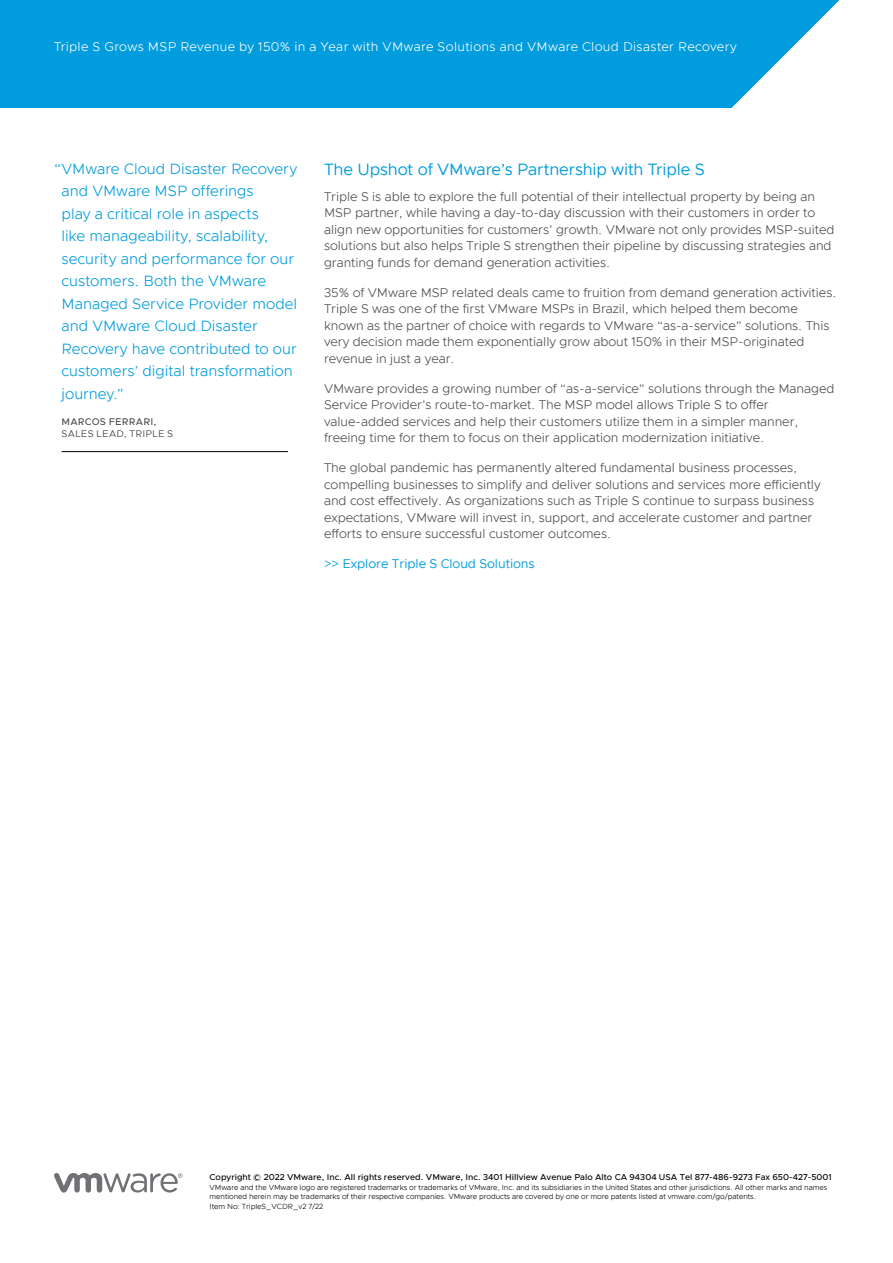
<style>
.page{position:relative;width:893px;height:1263px;background:#fff}
.page>*{position:absolute;margin:0;border:0;box-sizing:border-box;transform-origin:0 0}
.t1{font:16.5px "Metropolis";letter-spacing:-.01em;color:#009cdc}
.t2{font:300 15px/22.5px "Metropolis";color:#009cdc}
.t3{font:300 12.75px/16.5px "Metropolis";letter-spacing:-.005em;color:#4d4d4f}
.t4{font:300 12.75px "Metropolis";letter-spacing:.025em;color:#fff}
.t5{font:12.75px "Metropolis";letter-spacing:-.005em;color:#009cdd}
.t6{font:9.75px "Metropolis";letter-spacing:.015em;color:#4d4d4f}
.t7{font:500 9.75px "Metropolis";letter-spacing:.02em;color:#4d4d4f}
.t8{font:500 8.7px "Metropolis";color:#000}
.t9{font:300 7.5px/9.8px "Metropolis";letter-spacing:-.01em;color:#000}
</style>
<div class="page">
<div style="left:0;top:0;width:839px;height:108px;background:#009cdd"></div>
<hr style="left:62px;top:451px;width:226px;height:1px;background:#000">
<svg style="left:54px;top:1173px;width:129px;height:19px"></svg>
<p class="t4" style="left:54px;top:38px;width:684px">Triple S Grows MSP Revenue by 150% in a Year with VMware Solutions and VMware Cloud Disaster Recovery</p>
<p class="t2" style="left:62px;top:157px;width:237px;text-indent:-8px">“VMware Cloud Disaster Recovery and VMware MSP offerings<br>play a critical role in aspects<br>like manageability, scalability, security and performance for our customers. Both the VMware<br>Managed Service Provider model and VMware Cloud Disaster<br>Recovery have contributed to our customers’ digital transformation journey.”</p>
<p class="t7" style="left:62px;top:415px;width:97px">MARCOS FERRARI,</p>
<p class="t6" style="left:62px;top:428px;width:113px">SALES LEAD, TRIPLE S</p>
<p class="t1" style="left:324px;top:159px;width:382px">The Upshot of VMware’s Partnership with Triple S</p>
<p class="t3" style="left:324px;top:188px;width:512px">Triple S is able to explore the full potential of their intellectual property by being an MSP partner, while having a day-to-day discussion with their customers in order to align new opportunities for customers’ growth. VMware not only provides MSP-suited solutions but also helps Triple S strengthen their pipeline by discussing strategies and granting funds for demand generation activities.</p>
<p class="t3" style="left:324px;top:284px;width:514px">35% of VMware MSP related deals came to fruition from demand generation activities.<br>Triple S was one of the first VMware MSPs in Brazil, which helped them become known as the partner of choice with regards to VMware “as-a-service” solutions. This very decision made them exponentially grow about 150% in their MSP-originated revenue in just a year.</p>
<p class="t3" style="left:324px;top:380px;width:512px">VMware provides a growing number of “as-a-service” solutions through the Managed Service Provider’s route-to-market. The MSP model allows Triple S to offer value-added services and help their customers utilize them in a simpler manner, freeing time for them to focus on their application modernization initiative.</p>
<p class="t3" style="left:324px;top:459px;width:498px">The global pandemic has permanently altered fundamental business processes, compelling businesses to simplify and deliver solutions and services more efficiently and cost effectively. As organizations such as Triple S continue to surpass business expectations, VMware will invest in, support, and accelerate customer and partner efforts to ensure successful customer outcomes.</p>
<p class="t5" style="left:324px;top:556px;width:212px">&gt;&gt; Explore Triple S Cloud Solutions</p>
<p class="t8" style="left:210px;top:1171px;width:624px">Copyright © 2022 VMware, Inc. All rights reserved. VMware, Inc. 3401 Hillview Avenue Palo Alto CA 94304 USA Tel 877-486-9273 Fax 650-427-5001</p>
<p class="t9" style="left:210px;top:1182px;width:619px">VMware and the VMware logo are registered trademarks or trademarks of VMware, Inc. and its subsidiaries in the United States and other jurisdictions. All other marks and names mentioned herein may be trademarks of their respective companies. VMware products are covered by one or more patents listed at vmware.com/go/patents.<br>Item No: TripleS_VCDR_v2 7/22</p>
</div>
